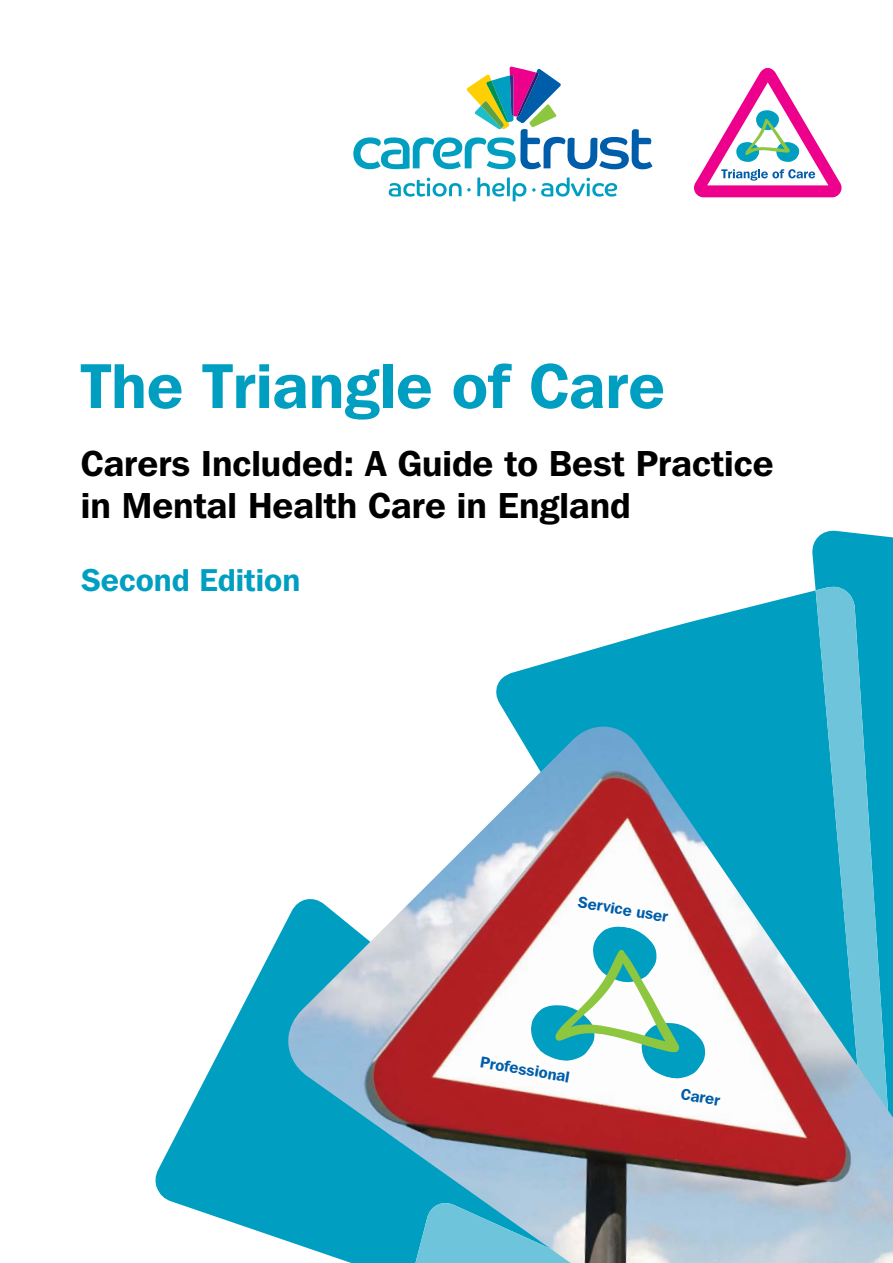
<style>
.page{position:relative;width:893px;height:1263px;background:#fff}
.page>*{position:absolute;margin:0;border:0;box-sizing:border-box;transform-origin:0 0}
.t1{font:600 63px "Franklin Gothic IT Cby BT";color:#009fc2}
.t2{font:600 36px/42px "Franklin Gothic IT Cby BT";color:#000}
.t3{font:600 31.5px "Franklin Gothic IT Cby BT";color:#009fc2}
.t4{font:600 15.6px "Franklin Gothic IT Cby BT";color:#005daa}
</style>
<div class="page">
<svg style="left:353px;top:67px;width:300px;height:102px"></svg>
<svg style="left:389px;top:178px;width:82px;height:19px"></svg>
<svg style="left:477px;top:177px;width:49px;height:24px"></svg>
<svg style="left:532px;top:177px;width:85px;height:20px"></svg>
<svg style="left:694px;top:68px;width:147px;height:129px"></svg>
<svg style="left:155px;top:920px;width:132px;height:321px;fill:#009fc2"></svg>
<svg style="left:812px;top:530px;width:81px;height:197px;fill:#009fc2"></svg>
<svg style="left:496px;top:590px;width:320px;height:137px;fill:#009fc2"></svg>
<svg style="left:816px;top:584px;width:76px;height:143px;fill:#009fc2"></svg>
<img style="left:287px;top:727px;width:606px;height:536px">
<svg style="left:529px;top:922px;width:179px;height:161px"></svg>
<h1 class="t1" style="left:81px;top:346px;width:586px">The Triangle of Care</h1>
<p class="t2" style="left:81px;top:441px;width:694px">Carers Included: A Guide to Best Practice in Mental Health Care in England</p>
<p class="t3" style="left:81px;top:560px;width:221px">Second Edition</p>
<p class="t4" style="left:580px;top:892px;width:93px;rotate:9deg">Service user</p>
<p class="t4" style="left:482px;top:1052px;width:92px;rotate:9deg">Professional</p>
<p class="t4" style="left:683px;top:1084px;width:41px;rotate:9deg">Carer</p>
</div>
